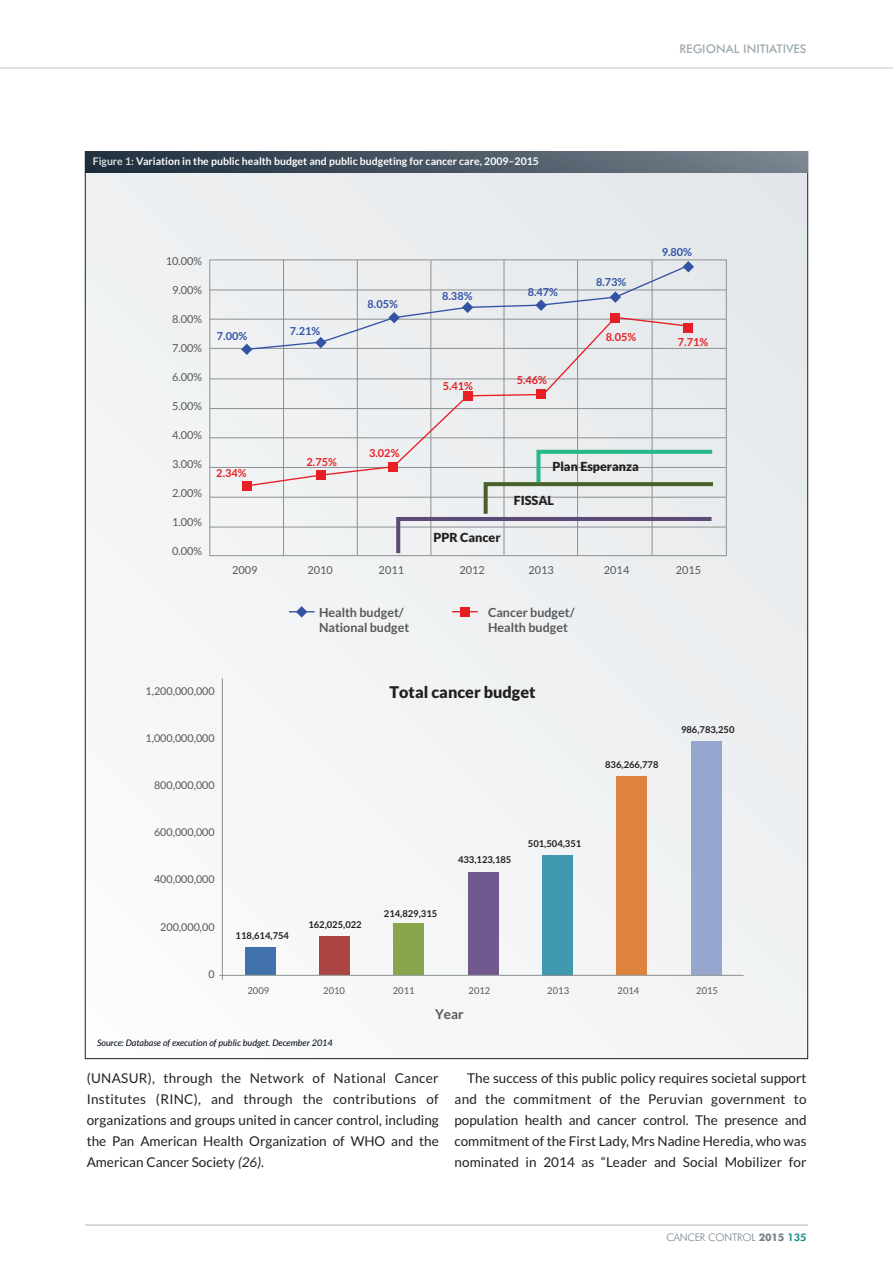
<style>
.page{position:relative;width:893px;height:1263px;background:#fff}
.page>*{position:absolute;margin:0;border:0;box-sizing:border-box;transform-origin:0 0}
.t1{font:900 16.2px "Lato";color:#231f20}
.t2{font:13.5px/21px "Lato";color:#231f20;text-align:justify}
.t3{font:700 13.5px "Lato";color:#57585a}
.t4{font:700 12.45px "Lato";color:#57585a}
.t5{font:900 12.45px "Lato";color:#231f20}
.t6{font:500 12px "Futura BT";color:#9faab2}
.t7{font:10.95px "Lato";color:#57585a}
.t8{font:700 10.95px "Lato";color:#3353a4}
.t9{font:700 10.95px "Lato";color:#e71e24}
.t10{font:10.8px "Lato";color:#57585a}
.t11{font:700 10.5px "Lato";color:#fff}
.t12{font:300 10.5px "Futura BT";letter-spacing:-.02em;color:#727f8a}
.t13{font:700 9.45px "Lato";color:#231f20}
.t14{font:9.45px "Lato";color:#57585a}
.t15{font:italic 9px "Lato";color:#000212}
.s1{color:#d9dfdf}
.s2{font-style:italic}
.s3{font-weight:700}
.s4{font-weight:800;color:#158d8e}
</style>
<div class="page">
<hr style="left:0;top:67px;width:893px;height:2px;background:#d8d9d7">
<hr style="left:85px;top:1224px;width:723px;height:2px;background:#c6ced3">
<div style="left:85px;top:152px;width:723px;height:907px;background:#f1f3f4"></div>
<hr style="left:210px;top:497px;width:516px;height:1px;background:#8d9091">
<hr style="left:222px;top:678px;width:1px;height:302px;background:#8d9091">
<div style="left:245px;top:947px;width:30px;height:28px;background:#4172ac"></div>
<div style="left:320px;top:937px;width:30px;height:38px;background:#aa4543"></div>
<div style="left:394px;top:924px;width:30px;height:51px;background:#89a64c"></div>
<div style="left:469px;top:872px;width:30px;height:103px;background:#715990"></div>
<div style="left:543px;top:855px;width:30px;height:121px;background:#3f99af"></div>
<div style="left:617px;top:777px;width:30px;height:198px;background:#dd833d"></div>
<div style="left:691px;top:742px;width:31px;height:233px;background:#96a6ce"></div>
<hr style="left:219px;top:975px;width:525px;height:1px;background:#8d9091">
<hr style="left:283px;top:260px;width:1px;height:295px;background:#8d9091">
<hr style="left:210px;top:527px;width:516px;height:1px;background:#8d9091">
<hr style="left:357px;top:260px;width:1px;height:295px;background:#8d9091">
<hr style="left:431px;top:260px;width:1px;height:296px;background:#8d9091">
<hr style="left:504px;top:260px;width:1px;height:295px;background:#8d9091">
<hr style="left:577px;top:260px;width:1px;height:296px;background:#8d9091">
<hr style="left:652px;top:260px;width:1px;height:296px;background:#8d9091">
<hr style="left:210px;top:467px;width:516px;height:1px;background:#8d9091">
<hr style="left:210px;top:437px;width:517px;height:1px;background:#8d9091">
<hr style="left:210px;top:408px;width:516px;height:1px;background:#8d9091">
<hr style="left:210px;top:379px;width:516px;height:1px;background:#8d9091">
<hr style="left:210px;top:348px;width:517px;height:1px;background:#8d9091">
<hr style="left:209px;top:319px;width:517px;height:1px;background:#8d9091">
<hr style="left:210px;top:290px;width:516px;height:1px;background:#8d9091">
<div style="left:243px;top:481px;width:9px;height:10px;background:#e71e24"></div>
<div style="left:460px;top:607px;width:10px;height:10px;background:#e71e24"></div>
<svg style="left:241px;top:261px;width:453px;height:94px"></svg>
<svg style="left:246px;top:316px;width:445px;height:171px"></svg>
<svg style="left:289px;top:606px;width:26px;height:12px"></svg>
<svg style="left:452px;top:611px;width:26px;height:1px"></svg>
<svg style="left:394px;top:448px;width:323px;height:109px"></svg>
<div style="left:85px;top:151px;width:723px;height:22px;background:linear-gradient(to right,#1d2c3a,#798490)"></div>
<p class="t6" style="left:680px;top:44px;width:128px">REGIONAL INITIATIVES</p>
<p class="t11" style="left:93px;top:155px;width:448px"><span class="s1">Figure 1:</span> Variation in the public health budget and public budgeting for cancer care, 2009–2015</p>
<p class="t7" style="left:166px;top:255px;width:38px">10.00%</p>
<p class="t7" style="left:172px;top:284px;width:31px">9.00%</p>
<p class="t7" style="left:172px;top:313px;width:31px">8.00%</p>
<p class="t7" style="left:172px;top:342px;width:31px">7.00%</p>
<p class="t7" style="left:172px;top:371px;width:31px">6.00%</p>
<p class="t7" style="left:172px;top:400px;width:31px">5.00%</p>
<p class="t7" style="left:172px;top:429px;width:31px">4.00%</p>
<p class="t7" style="left:172px;top:458px;width:31px">3.00%</p>
<p class="t7" style="left:172px;top:487px;width:31px">2.00%</p>
<p class="t7" style="left:172px;top:516px;width:31px">1.00%</p>
<p class="t7" style="left:172px;top:545px;width:31px">0.00%</p>
<p class="t8" style="left:217px;top:330px;width:32px">7.00%</p>
<p class="t9" style="left:216px;top:466px;width:32px">2.34%</p>
<p class="t8" style="left:290px;top:325px;width:32px">7.21%</p>
<p class="t8" style="left:368px;top:298px;width:32px">8.05%</p>
<p class="t9" style="left:307px;top:455px;width:32px">2.75%</p>
<p class="t9" style="left:369px;top:447px;width:32px">3.02%</p>
<p class="t8" style="left:442px;top:290px;width:32px">8.38%</p>
<p class="t8" style="left:528px;top:286px;width:32px">8.47%</p>
<p class="t9" style="left:443px;top:380px;width:32px">5.41%</p>
<p class="t9" style="left:517px;top:374px;width:32px">5.46%</p>
<p class="t8" style="left:596px;top:275px;width:32px">8.73%</p>
<p class="t9" style="left:606px;top:330px;width:32px">8.05%</p>
<p class="t8" style="left:662px;top:246px;width:32px">9.80%</p>
<p class="t9" style="left:678px;top:335px;width:32px">7.71%</p>
<p class="t5" style="left:434px;top:530px;width:69px">PPR Cancer</p>
<p class="t5" style="left:552px;top:459px;width:88px">Plan Esperanza</p>
<p class="t5" style="left:514px;top:493px;width:42px">FISSAL</p>
<p class="t7" style="left:232px;top:564px;width:27px">2009</p>
<p class="t7" style="left:307px;top:564px;width:27px">2010</p>
<p class="t7" style="left:379px;top:564px;width:27px">2011</p>
<p class="t7" style="left:460px;top:564px;width:27px">2012</p>
<p class="t7" style="left:529px;top:564px;width:27px">2013</p>
<p class="t7" style="left:604px;top:564px;width:27px">2014</p>
<p class="t7" style="left:676px;top:564px;width:27px">2015</p>
<p class="t4" style="left:319px;top:605px;width:86px">Health budget/</p>
<p class="t4" style="left:488px;top:605px;width:88px">Cancer budget/</p>
<p class="t4" style="left:319px;top:620px;width:92px">National budget</p>
<p class="t4" style="left:488px;top:620px;width:81px">Health budget</p>
<p class="t10" style="left:145px;top:685px;width:71px">1,200,000,000</p>
<p class="t10" style="left:145px;top:732px;width:71px">1,000,000,000</p>
<p class="t10" style="left:154px;top:779px;width:62px">800,000,000</p>
<p class="t10" style="left:154px;top:826px;width:62px">600,000,000</p>
<p class="t10" style="left:154px;top:873px;width:62px">400,000,000</p>
<p class="t10" style="left:160px;top:921px;width:56px">200,000,00</p>
<p class="t10" style="left:209px;top:968px;width:8px">0</p>
<p class="t1" style="left:390px;top:683px;width:148px">Total cancer budget</p>
<p class="t13" style="left:605px;top:759px;width:55px">836,266,778</p>
<p class="t13" style="left:681px;top:724px;width:55px">986,783,250</p>
<p class="t13" style="left:236px;top:930px;width:55px">118,614,754</p>
<p class="t13" style="left:308px;top:919px;width:55px">162,025,022</p>
<p class="t13" style="left:384px;top:908px;width:55px">214,829,315</p>
<p class="t13" style="left:458px;top:854px;width:55px">433,123,185</p>
<p class="t13" style="left:528px;top:838px;width:55px">501,504,351</p>
<p class="t14" style="left:247px;top:985px;width:23px">2009</p>
<p class="t14" style="left:323px;top:985px;width:23px">2010</p>
<p class="t14" style="left:393px;top:985px;width:23px">2011</p>
<p class="t14" style="left:469px;top:985px;width:23px">2012</p>
<p class="t14" style="left:547px;top:985px;width:23px">2013</p>
<p class="t14" style="left:617px;top:985px;width:23px">2014</p>
<p class="t14" style="left:696px;top:985px;width:23px">2015</p>
<p class="t3" style="left:435px;top:1006px;width:30px">Year</p>
<p class="t15" style="left:97px;top:1038px;width:237px">Source: Database of execution of public budget. December 2014</p>
<p class="t2" style="left:87px;top:1068px;width:354px">(UNASUR), through the Network of National Cancer Institutes (RINC), and through the contributions of organizations and groups united in cancer control, including the Pan American Health Organization of WHO and the American Cancer Society <span class="s2">(26)</span>.</p>
<p class="t2" style="left:454px;top:1068px;width:354px;text-indent:13px">The success of this public policy requires societal support and the commitment of the Peruvian government to population health and cancer control. The presence and commitment of the First Lady, Mrs Nadine Heredia, who was nominated in 2014 as “Leader and Social Mobilizer for</p>
<p class="t12" style="left:666px;top:1232px;width:142px">CANCER CONTROL <span class="s3">2015</span> <span class="s4">135</span></p>
</div>
